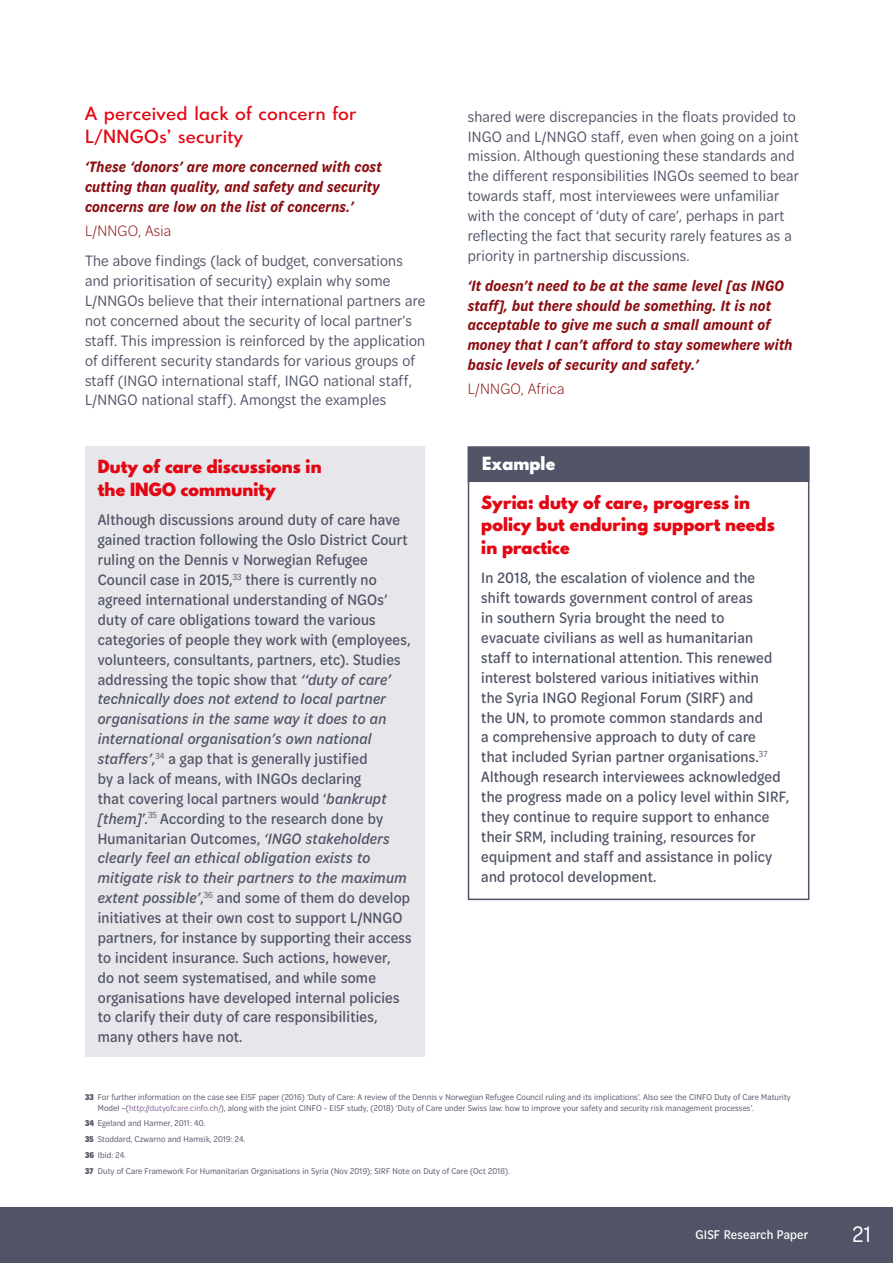
<style>
.page{position:relative;width:893px;height:1263px;background:#fff}
.page>*{position:absolute;margin:0;border:0;box-sizing:border-box;transform-origin:0 0}
.t1{font:24px "Omnes Cond";color:#fff}
.t2{font:500 16.2px/20px "Omnes Cond";letter-spacing:.015em;color:#505466}
.t3{font:16.2px/20px "Omnes Cond";letter-spacing:.015em;color:#505466}
.t4{font:italic 600 16.2px/20px "Omnes Cond";letter-spacing:.015em;color:#8a0e12}
.t5{font:900 16.2px/22.5px "Spartan MB";letter-spacing:.01em;color:#e30613}
.t6{font:600 16.2px/22.5px "Spartan MB";letter-spacing:.015em;color:#e30613}
.t7{font:300 16.2px "Omnes Cond";letter-spacing:.015em;color:#8a0e12}
.t8{font:900 16.2px "Spartan MB";letter-spacing:.01em;color:#fff}
.t9{font:500 13.5px "Omnes Cond";letter-spacing:.015em;color:#fff}
.t10{font:9px/15.8px "Omnes Cond";letter-spacing:.015em;color:#505466}
.s1{font-style:italic}
.s2{font-weight:700}
.s3{color:#866091}
</style>
<div class="page">
<div style="left:0;top:1208px;width:893px;height:55px;background:#505466"></div>
<div style="left:85px;top:446px;width:339px;height:611px;background:#e7e6ea"></div>
<div style="left:468px;top:446px;width:341px;height:454px;background:#fff;border:2px solid #505466"></div>
<div style="left:468px;top:447px;width:341px;height:34px;background:#505466"></div>
<div style="left:468px;top:446px;width:341px;height:36px;border:2px solid #505466"></div>
<p class="t6" style="left:85px;top:102px;width:273px">A perceived lack of concern for<br>L/NNGOs’ security</p>
<p class="t4" style="left:85px;top:157px;width:298px">‘These ‘donors’ are more concerned with cost cutting than quality, and safety and security concerns are low on the list of concerns.’</p>
<p class="t7" style="left:85px;top:221px;width:88px">L/NNGO, Asia</p>
<p class="t3" style="left:85px;top:250px;width:342px">The above findings (lack of budget, conversations and prioritisation of security) explain why some L/NNGOs believe that their international partners are not concerned about the security of local partner’s staff. This impression is reinforced by the application of different security standards for various groups of staff (INGO international staff, INGO national staff, L/NNGO national staff). Amongst the examples</p>
<p class="t5" style="left:98px;top:455px;width:225px">Duty of care discussions in the INGO community</p>
<p class="t2" style="left:98px;top:509px;width:315px">Although discussions around duty of care have gained traction following the Oslo District Court ruling on the Dennis v Norwegian Refugee Council case in 2015,<sup>33</sup> there is currently no agreed international understanding of NGOs’ duty of care obligations toward the various categories of people they work with (employees, volunteers, consultants, partners, etc). Studies addressing the topic show that <span class="s1">‘‘duty of care’ technically does not extend to local partner organisations in the same way it does to an international organisation’s own national staffers’</span>,<sup>34</sup> a gap that is generally justified<br>by a lack of means, with INGOs declaring<br>that covering local partners would ‘<span class="s1">bankrupt [them]</span>’.<sup>35</sup> According to the research done by Humanitarian Outcomes, <span class="s1">‘INGO stakeholders clearly feel an ethical obligation exists to mitigate risk to their partners to the maximum extent possible’</span>,<sup>36</sup> and some of them do develop initiatives at their own cost to support L/NNGO partners, for instance by supporting their access to incident insurance. Such actions, however,<br>do not seem systematised, and while some organisations have developed internal policies to clarify their duty of care responsibilities, many others have not.</p>
<p class="t3" style="left:468px;top:106px;width:333px">shared were discrepancies in the floats provided to INGO and L/NNGO staff, even when going on a joint mission. Although questioning these standards and the different responsibilities INGOs seemed to bear towards staff, most interviewees were unfamiliar with the concept of ‘duty of care’, perhaps in part reflecting the fact that security rarely features as a priority in partnership discussions.</p>
<p class="t4" style="left:468px;top:275px;width:326px">‘It doesn’t need to be at the same level [as INGO staff], but there should be something. It is not acceptable to give me such a small amount of money that I can’t afford to stay somewhere with basic levels of security and safety.’</p>
<p class="t7" style="left:468px;top:379px;width:98px">L/NNGO, Africa</p>
<p class="t8" style="left:482px;top:451px;width:75px">Example</p>
<p class="t5" style="left:481px;top:491px;width:295px">Syria: duty of care, progress in policy but enduring support needs in practice</p>
<p class="t2" style="left:481px;top:567px;width:310px">In 2018, the escalation of violence and the<br>shift towards government control of areas<br>in southern Syria brought the need to<br>evacuate civilians as well as humanitarian<br>staff to international attention. This renewed interest bolstered various initiatives within<br>the Syria INGO Regional Forum (SIRF) and<br>the UN, to promote common standards and<br>a comprehensive approach to duty of care<br>that included Syrian partner organisations.<sup>37<br></sup>Although research interviewees acknowledged the progress made on a policy level within SIRF, they continue to require support to enhance their SRM, including training, resources for equipment and staff and assistance in policy and protocol development.</p>
<p class="t10" style="left:98px;top:1091px;width:694px;line-height:10.5px;text-indent:-13px"><span class="s2">33</span> For further information on the case see EISF paper (2016) ‘Duty of Care: A review of the Dennis v Norwegian Refugee Council ruling and its implications’. Also see the CINFO Duty of Care Maturity<br>Model –(<span class="s3">http://dutyofcare.cinfo.ch/</span>), along with the joint CINFO - EISF study, (2018) ’Duty of Care under Swiss law: how to improve your safety and security risk management processes’.</p>
<p class="t10" style="left:85px;top:1115px;width:426px"><span class="s2">34</span> Egeland and Harmer, 2011: 40.<br><span class="s2">35</span> Stoddard, Czwarno and Hamsik, 2019: 24.<br><span class="s2">36</span> Ibid: 24.<br><span class="s2">37</span> Duty of Care Framework For Humanitarian Organisations in Syria (Nov 2019); SIRF Note on Duty of Care (Oct 2018).</p>
<p class="t9" style="left:695px;top:1225px;width:114px">GISF Research Paper</p>
<h1 class="t1" style="left:853px;top:1218px;width:21px">21</h1>
</div>
